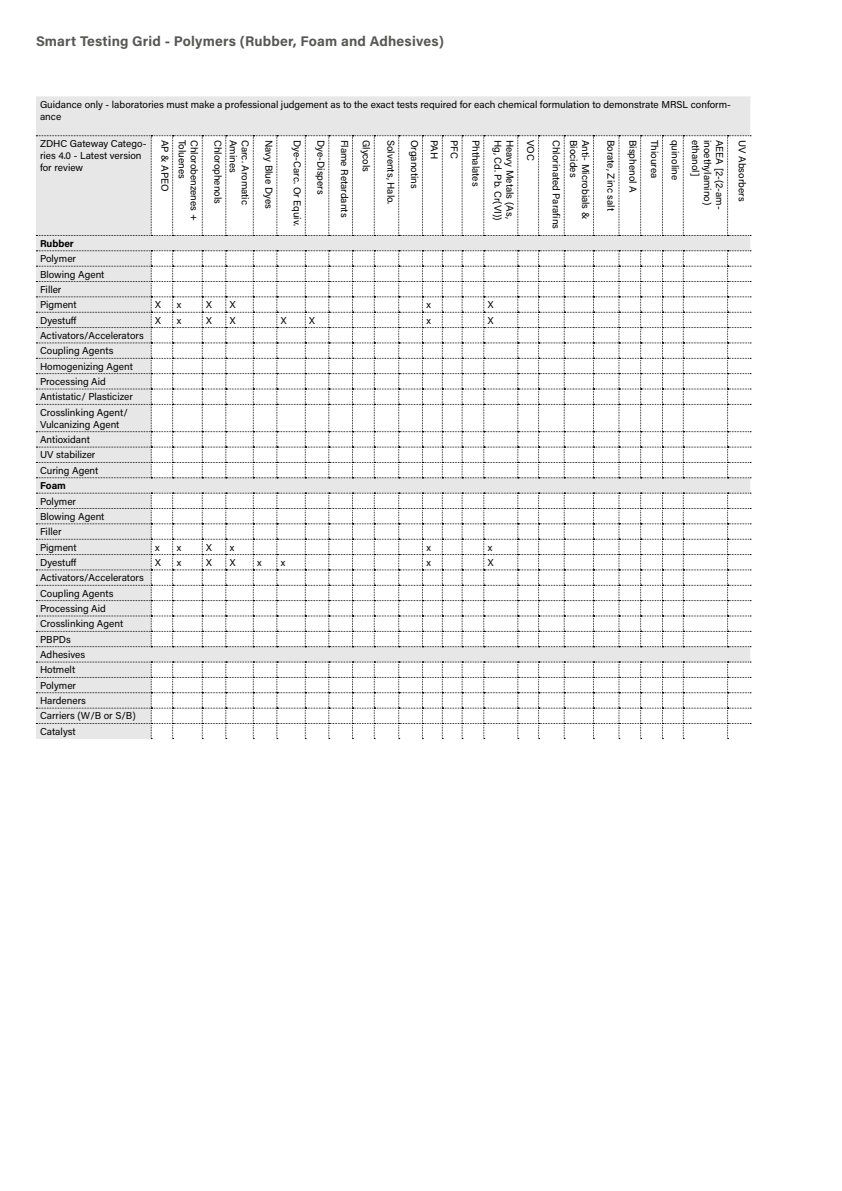
<style>
.page{position:relative;width:842px;height:1191px;background:#fff}
.page>*{position:absolute;margin:0;border:0;box-sizing:border-box;transform-origin:0 0}
.t1{font:700 14px "Acumin Pro";letter-spacing:.015em;color:#575756}
.t2{font:10px/15.4px "Acumin Pro";color:#000}
.t3{font:700 10px "Acumin Pro";color:#000}
</style>
<div class="page">
<div style="left:36px;top:96px;width:714px;height:566px;background:#e7e7e7"></div>
<svg style="left:36px;top:135px;width:715px;height:101px"></svg>
<svg style="left:36px;top:250px;width:715px;height:228px"></svg>
<svg style="left:36px;top:493px;width:715px;height:154px"></svg>
<svg style="left:36px;top:662px;width:715px;height:77px"></svg>
<h1 class="t1" style="left:36px;top:32px;width:409px">Smart Testing Grid - Polymers (Rubber, Foam and Adhesives)</h1>
<p class="t2" style="left:40px;top:98px;width:692px;line-height:12px">Guidance only - laboratories must make a professional judgement as to the exact tests required for each chemical formulation to demonstrate MRSL conform&shy;ance</p>
<p class="t2" style="left:40px;top:137px;width:108px;line-height:12px">ZDHC Gateway Catego&shy;ries 4.0 - Latest version for review</p>
<p class="t2" style="left:173px;top:140px;width:53px;rotate:90deg">AP &amp; APEO</p>
<p class="t2" style="left:190px;top:140px;width:40px;rotate:90deg">Toluenes</p>
<p class="t2" style="left:202px;top:140px;width:82px;rotate:90deg">Chlorobenzenes +</p>
<p class="t2" style="left:226px;top:140px;width:66px;rotate:90deg">Chlorophenols</p>
<p class="t2" style="left:241px;top:140px;width:35px;rotate:90deg">Amines</p>
<p class="t2" style="left:253px;top:140px;width:67px;rotate:90deg">Carc. Aromatic</p>
<p class="t2" style="left:277px;top:140px;width:71px;rotate:90deg">Navy Blue Dyes</p>
<p class="t2" style="left:305px;top:140px;width:88px;rotate:90deg">Dye-Carc. Or Equiv.</p>
<p class="t2" style="left:329px;top:140px;width:56px;rotate:90deg">Dye-Dispers</p>
<p class="t2" style="left:353px;top:140px;width:79px;rotate:90deg">Flame Retardants</p>
<p class="t2" style="left:374px;top:140px;width:34px;rotate:90deg">Glycols</p>
<p class="t2" style="left:399px;top:140px;width:66px;rotate:90deg">Solvents, Halo.</p>
<p class="t2" style="left:423px;top:140px;width:50px;rotate:90deg">Organotins</p>
<p class="t2" style="left:442px;top:140px;width:21px;rotate:90deg">PAH</p>
<p class="t2" style="left:462px;top:140px;width:20px;rotate:90deg">PFC</p>
<p class="t2" style="left:484px;top:140px;width:48px;rotate:90deg">Phthalates</p>
<p class="t2" style="left:506px;top:140px;width:82px;rotate:90deg">Hg, Cd. Pb. Cr(VI))</p>
<p class="t2" style="left:518px;top:140px;width:80px;rotate:90deg">Heavy Metals (As,</p>
<p class="t2" style="left:539px;top:140px;width:22px;rotate:90deg">VOC</p>
<p class="t2" style="left:564px;top:140px;width:91px;rotate:90deg">Chlorinated Parafins</p>
<p class="t2" style="left:582px;top:140px;width:39px;rotate:90deg">Biocides</p>
<p class="t2" style="left:594px;top:140px;width:81px;rotate:90deg">Anti- Microbials &amp;</p>
<p class="t2" style="left:619px;top:140px;width:73px;rotate:90deg">Borate, Zinc salt</p>
<p class="t2" style="left:641px;top:140px;width:54px;rotate:90deg">Bisphenol A</p>
<p class="t2" style="left:663px;top:140px;width:40px;rotate:90deg">Thiourea</p>
<p class="t2" style="left:683px;top:140px;width:42px;rotate:90deg">quinoline</p>
<p class="t2" style="left:728px;top:140px;width:71px;rotate:90deg">AEEA [2-(2-am-</p>
<p class="t2" style="left:704px;top:140px;width:38px;rotate:90deg">ethanol]</p>
<p class="t2" style="left:716px;top:140px;width:67px;rotate:90deg">inoethylamino)</p>
<p class="t2" style="left:750px;top:140px;width:63px;rotate:90deg">UV Absorbers</p>
<p class="t3" style="left:40px;top:236px;width:35px">Rubber</p>
<p class="t2" style="left:40px;top:250px;width:66px">Polymer<br>Blowing Agent<br>Filler<br>Pigment</p>
<p class="t2" style="left:155px;top:297px;width:7px">X</p>
<p class="t2" style="left:177px;top:297px;width:6px">x</p>
<p class="t2" style="left:206px;top:297px;width:7px">X</p>
<p class="t2" style="left:230px;top:297px;width:7px">X</p>
<p class="t2" style="left:426px;top:297px;width:6px">x</p>
<p class="t2" style="left:488px;top:297px;width:7px">X</p>
<p class="t2" style="left:40px;top:312px;width:38px">Dyestuff</p>
<p class="t2" style="left:155px;top:312px;width:7px">X</p>
<p class="t2" style="left:177px;top:312px;width:6px">x</p>
<p class="t2" style="left:206px;top:312px;width:7px">X</p>
<p class="t2" style="left:230px;top:312px;width:7px">X</p>
<p class="t2" style="left:281px;top:312px;width:7px">X</p>
<p class="t2" style="left:309px;top:312px;width:7px">X</p>
<p class="t2" style="left:426px;top:312px;width:6px">x</p>
<p class="t2" style="left:488px;top:312px;width:7px">X</p>
<p class="t2" style="left:40px;top:327px;width:105px">Activators/Accelerators<br>Coupling Agents<br>Homogenizing Agent<br>Processing Aid<br>Antistatic/ Plasticizer<br>Crosslinking Agent/</p>
<p class="t2" style="left:40px;top:416px;width:81px">Vulcanizing Agent<br>Antioxidant<br>UV stabilizer<br>Curing Agent</p>
<p class="t3" style="left:40px;top:478px;width:27px">Foam</p>
<p class="t2" style="left:40px;top:493px;width:66px">Polymer<br>Blowing Agent<br>Filler<br>Pigment</p>
<p class="t2" style="left:155px;top:539px;width:6px">x</p>
<p class="t2" style="left:177px;top:539px;width:6px">x</p>
<p class="t2" style="left:206px;top:539px;width:7px">X</p>
<p class="t2" style="left:230px;top:539px;width:6px">x</p>
<p class="t2" style="left:426px;top:539px;width:6px">x</p>
<p class="t2" style="left:488px;top:539px;width:6px">x</p>
<p class="t2" style="left:40px;top:554px;width:38px">Dyestuff</p>
<p class="t2" style="left:155px;top:554px;width:7px">X</p>
<p class="t2" style="left:177px;top:554px;width:6px">x</p>
<p class="t2" style="left:206px;top:554px;width:7px">X</p>
<p class="t2" style="left:230px;top:554px;width:7px">X</p>
<p class="t2" style="left:257px;top:554px;width:6px">x</p>
<p class="t2" style="left:281px;top:554px;width:6px">x</p>
<p class="t2" style="left:426px;top:554px;width:6px">x</p>
<p class="t2" style="left:488px;top:554px;width:7px">X</p>
<p class="t2" style="left:40px;top:569px;width:105px">Activators/Accelerators<br>Coupling Agents<br>Processing Aid<br>Crosslinking Agent<br>PBPDs<br>Adhesives<br>Hotmelt<br>Polymer<br>Hardeners<br>Carriers (W/B or S/B)<br>Catalyst</p>
</div>
